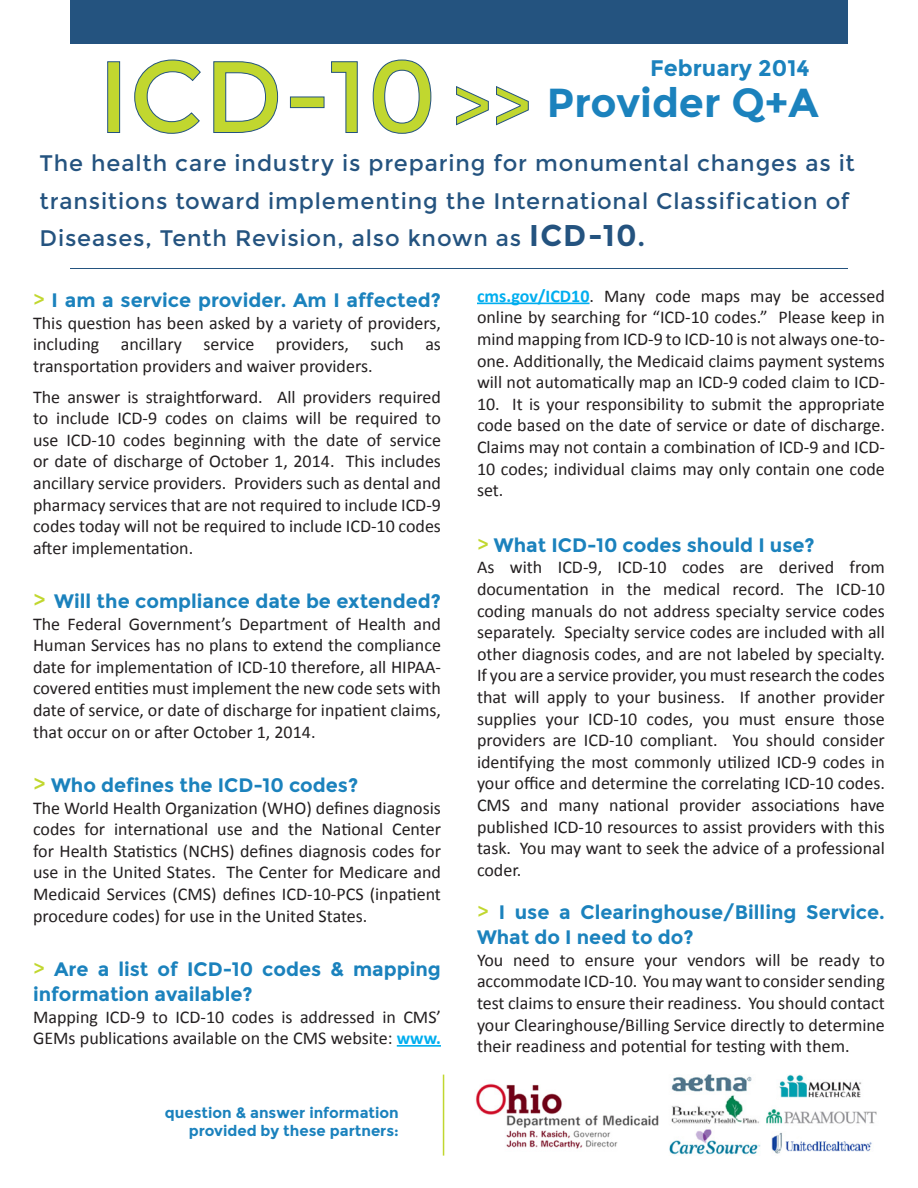
<style>
.page{position:relative;width:918px;height:1188px;background:#fff}
.page>*{position:absolute;margin:0;border:0;box-sizing:border-box;transform-origin:0 0}
.t1{font:101.25px "Montserrat";color:#c1d72f}
.t2{font:700 40.5px "Montserrat";color:#1b82bd}
.t3{font:22.5px/37.5px "Montserrat";letter-spacing:.035em;color:#24537f}
.t4{font:700 22.5px "Montserrat";color:#1b82bd}
.t5{font:700 19.5px/25.2px "Montserrat";color:#1b82bd}
.t6{font:18px/21.6px "Calibri";color:#231f20;text-align:justify}
.t7{font:700 15px/18px "Montserrat";color:#1b82bd;text-align:right}
.s1{font-size:67.5px}
.s2{font-weight:700;font-size:30px}
.s3{font-size:30px}
.s4{font-weight:400;color:#c1d72f}
.s5{font-weight:400;font-size:21px;color:#c1d72f}
.s6{font-weight:700;color:#00aeef}
</style>
<div class="page">
<hr style="left:397px;top:1045px;width:44px;height:2px;background:#00aeef">
<hr style="left:477px;top:303px;width:113px;height:1px;background:#00aeef">
<div style="left:108px;top:62px;width:12px;height:71px;border:1px solid #24537f"></div>
<svg style="left:134px;top:59px;width:67px;height:75px"></svg>
<svg style="left:213px;top:61px;width:65px;height:72px"></svg>
<div style="left:290px;top:97px;width:34px;height:11px;border:1px solid #24537f"></div>
<svg style="left:331px;top:61px;width:27px;height:72px"></svg>
<svg style="left:372px;top:59px;width:60px;height:75px"></svg>
<svg style="left:456px;top:86px;width:33px;height:39px"></svg>
<svg style="left:496px;top:86px;width:33px;height:39px"></svg>
<img style="left:475px;top:1075px;width:402px;height:80px">
<div style="left:70px;top:0;width:778px;height:44px;background:#24537f"></div>
<hr style="left:70px;top:268px;width:778px;height:1px;background:#24537f">
<hr style="left:443px;top:1075px;width:1px;height:81px;background:#c1d72f">
<p class="t4" style="left:650px;top:54px;width:161px">February 2014</p>
<p class="t1" style="left:98px;top:38px;width:435px">ICD-10 <span class="s1">&gt;&gt;</span></p>
<p class="t2" style="left:547px;top:78px;width:273px">Provider Q+A</p>
<p class="t3" style="left:40px;top:145px;width:817px">The health care industry is preparing for monumental changes as it transitions toward implementing the International Classification of<br>Diseases, Tenth Revision, also known as <span class="s2">ICD-10</span><span class="s3">.</span></p>
<p class="t5" style="left:33px;top:288px;width:409px"><span class="s4">&gt;</span> I am a service provider. Am I affected?</p>
<p class="t6" style="left:33px;top:312px;width:409px">This question has been asked by a variety of providers, including ancillary service providers, such as transportation providers and waiver providers.</p>
<p class="t6" style="left:33px;top:386px;width:409px">The answer is straightforward. All providers required to include ICD-9 codes on claims will be required to use ICD-10 codes beginning with the date of service or date of discharge of October 1, 2014. This includes ancillary service providers. Providers such as dental and pharmacy services that are not required to include ICD-9 codes today will not be required to include ICD-10 codes after implementation.</p>
<p class="t5" style="left:33px;top:589px;width:409px"><span class="s5">&gt;</span> Will the compliance date be extended?</p>
<p class="t6" style="left:33px;top:613px;width:409px">The Federal Government’s Department of Health and Human Services has no plans to extend the compliance date for implementation of ICD-10 therefore, all HIPAA&shy;covered entities must implement the new code sets with date of service, or date of discharge for inpatient claims, that occur on or after October 1, 2014.</p>
<p class="t5" style="left:33px;top:773px;width:327px"><span class="s5">&gt;</span> Who defines the ICD-10 codes?</p>
<p class="t6" style="left:33px;top:797px;width:409px">The World Health Organization (WHO) defines diagnosis codes for international use and the National Center for Health Statistics (NCHS) defines diagnosis codes for use in the United States. The Center for Medicare and Medicaid Services (CMS) defines ICD-10-PCS (inpatient procedure codes) for use in the United States.</p>
<p class="t5" style="left:33px;top:956px;width:409px"><span class="s4">&gt;</span> Are a list of ICD-10 codes &amp; mapping information available?</p>
<p class="t6" style="left:33px;top:1006px;width:409px">Mapping ICD-9 to ICD-10 codes is addressed in CMS’<br>GEMs publications available on the CMS website: <span class="s6">www.</span></p>
<p class="t7" style="left:165px;top:1104px;width:236px">question &amp; answer information provided by these partners:</p>
<p class="t6" style="left:477px;top:285px;width:409px"><span class="s6">cms.gov/ICD10</span>. Many code maps may be accessed online by searching for “ICD-10 codes.” Please keep in mind mapping from ICD-9 to ICD-10 is not always one-to&shy;one. Additionally, the Medicaid claims payment systems will not automatically map an ICD-9 coded claim to ICD-</p>
<p class="t6" style="left:477px;top:393px;width:409px">10. It is your responsibility to submit the appropriate code based on the date of service or date of discharge.<br>Claims may not contain a combination of ICD-9 and ICD-10 codes; individual claims may only contain one code set.</p>
<p class="t5" style="left:477px;top:532px;width:339px"><span class="s4">&gt;</span> What ICD-10 codes should I use?</p>
<p class="t6" style="left:477px;top:557px;width:409px">As with ICD-9, ICD-10 codes are derived from documentation in the medical record. The ICD-10 coding manuals do not address specialty service codes separately. Specialty service codes are included with all other diagnosis codes, and are not labeled by specialty.<br>If you are a service provider, you must research the codes that will apply to your business. If another provider supplies your ICD-10 codes, you must ensure those providers are ICD-10 compliant. You should consider identifying the most commonly utilized ICD-9 codes in your office and determine the correlating ICD-10 codes.<br>CMS and many national provider associations have published ICD-10 resources to assist providers with this task. You may want to seek the advice of a professional coder.</p>
<p class="t5" style="left:477px;top:899px;width:409px"><span class="s4">&gt;</span> I use a Clearinghouse/Billing Service.<br>What do I need to do?</p>
<p class="t6" style="left:477px;top:949px;width:409px">You need to ensure your vendors will be ready to accommodate ICD-10. You may want to consider sending test claims to ensure their readiness. You should contact your Clearinghouse/Billing Service directly to determine their readiness and potential for testing with them.</p>
</div>
